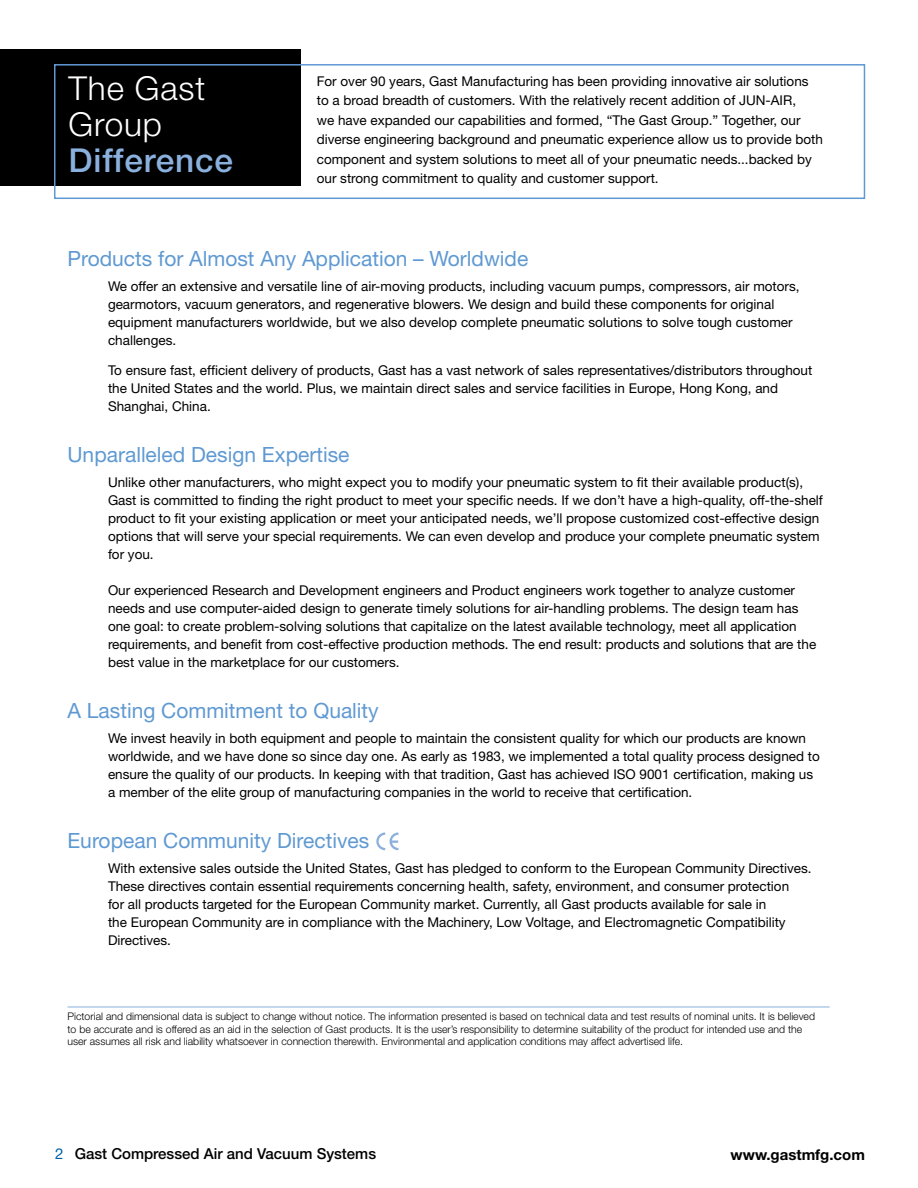
<style>
.page{position:relative;width:918px;height:1188px;background:#fff}
.page>*{position:absolute;margin:0;border:0;box-sizing:border-box;transform-origin:0 0}
.t1{font:300 33px/36px "Helvetica Neue";letter-spacing:.025em;color:#fff}
.t2{font:500 33px "Helvetica Neue";letter-spacing:.025em;color:#8ab0dd}
.t3{font:300 27px/32.4px "Helvetica Neue";color:#fff;scale:1.1 1}
.t4{font:21px "Helvetica Neue";color:#5f99d2}
.t5{font:500 15.15px "Helvetica Neue";color:#000}
.t6{font:700 15px "Helvetica Neue";color:#000}
.t7{font:13.5px/18px "Helvetica Neue";color:#000}
.t8{font:300 10.5px/12.6px "Helvetica Neue";color:#000}
.s1{font-weight:400;font-size:15px;color:#0061aa}
</style>
<div class="page">
<div style="left:0;top:49px;width:301px;height:137px;background:#000"></div>
<div style="left:54px;top:64px;width:811px;height:135px;border:2px solid #5f99d2"></div>
<svg style="left:376px;top:832px;width:23px;height:19px"></svg>
<hr style="left:68px;top:1007px;width:762px;height:1px;background:#8ab0dd">
<h2 class="t3" style="left:70px;top:69px;width:188px">The Gast Group<br>Difference</h2>
<p class="t7" style="left:317px;top:71px;width:508px;line-height:19.5px">For over 90 years, Gast Manufacturing has been providing innovative air solutions to a broad breadth of customers. With the relatively recent addition of JUN-AIR,<br>we have expanded our capabilities and formed, “The Gast Group.” Together, our diverse engineering background and pneumatic experience allow us to provide both component and system solutions to meet all of your pneumatic needs...backed by our strong commitment to quality and customer support.</p>
<h1 class="t1" style="left:69px;top:70px;width:138px">The Gast<br>Group</h1>
<h1 class="t2" style="left:69px;top:141px;width:166px">Difference</h1>
<h3 class="t4" style="left:68px;top:246px;width:462px">Products for Almost Any Application – Worldwide</h3>
<p class="t7" style="left:108px;top:277px;width:693px">We offer an extensive and versatile line of air-moving products, including vacuum pumps, compressors, air motors, gearmotors, vacuum generators, and regenerative blowers. We design and build these components for original equipment manufacturers worldwide, but we also develop complete pneumatic solutions to solve tough customer challenges.</p>
<p class="t7" style="left:108px;top:361px;width:706px">To ensure fast, efficient delivery of products, Gast has a vast network of sales representatives/distributors throughout the United States and the world. Plus, we maintain direct sales and service facilities in Europe, Hong Kong, and<br>Shanghai, China.</p>
<h3 class="t4" style="left:68px;top:442px;width:283px">Unparalleled Design Expertise</h3>
<p class="t7" style="left:108px;top:473px;width:716px">Unlike other manufacturers, who might expect you to modify your pneumatic system to fit their available product(s), Gast is committed to finding the right product to meet your specific needs. If we don’t have a high-quality, off-the-shelf product to fit your existing application or meet your anticipated needs, we’ll propose customized cost-effective design options that will serve your special requirements. We can even develop and produce your complete pneumatic system for you.</p>
<p class="t7" style="left:108px;top:581px;width:710px">Our experienced Research and Development engineers and Product engineers work together to analyze customer needs and use computer-aided design to generate timely solutions for air-handling problems. The design team has one goal: to create problem-solving solutions that capitalize on the latest available technology, meet all application requirements, and benefit from cost-effective production methods. The end result: products and solutions that are the best value in the marketplace for our customers.</p>
<h3 class="t4" style="left:68px;top:698px;width:313px">A Lasting Commitment to Quality</h3>
<p class="t7" style="left:108px;top:729px;width:713px">We invest heavily in both equipment and people to maintain the consistent quality for which our products are known worldwide, and we have done so since day one. As early as 1983, we implemented a total quality process designed to ensure the quality of our products. In keeping with that tradition, Gast has achieved ISO 9001 certification, making us a member of the elite group of manufacturing companies in the world to receive that certification.</p>
<h3 class="t4" style="left:68px;top:828px;width:303px">European Community Directives</h3>
<p class="t7" style="left:108px;top:859px;width:705px">With extensive sales outside the United States, Gast has pledged to conform to the European Community Directives.<br>These directives contain essential requirements concerning health, safety, environment, and consumer protection<br>for all products targeted for the European Community market. Currently, all Gast products available for sale in<br>the European Community are in compliance with the Machinery, Low Voltage, and Electromagnetic Compatibility Directives.</p>
<p class="t8" style="left:68px;top:1010px;width:749px">Pictorial and dimensional data is subject to change without notice. The information presented is based on technical data and test results of nominal units. It is believed to be accurate and is offered as an aid in the selection of Gast products. It is the user’s responsibility to determine suitability of the product for intended use and the user assumes all risk and liability whatsoever in connection therewith. Environmental and application conditions may affect advertised life.</p>
<p class="t5" style="left:55px;top:1145px;width:323px"><span class="s1">2</span> Gast Compressed Air and Vacuum Systems</p>
<p class="t6" style="left:731px;top:1145px;width:136px">www.gastmfg.com</p>
</div>
